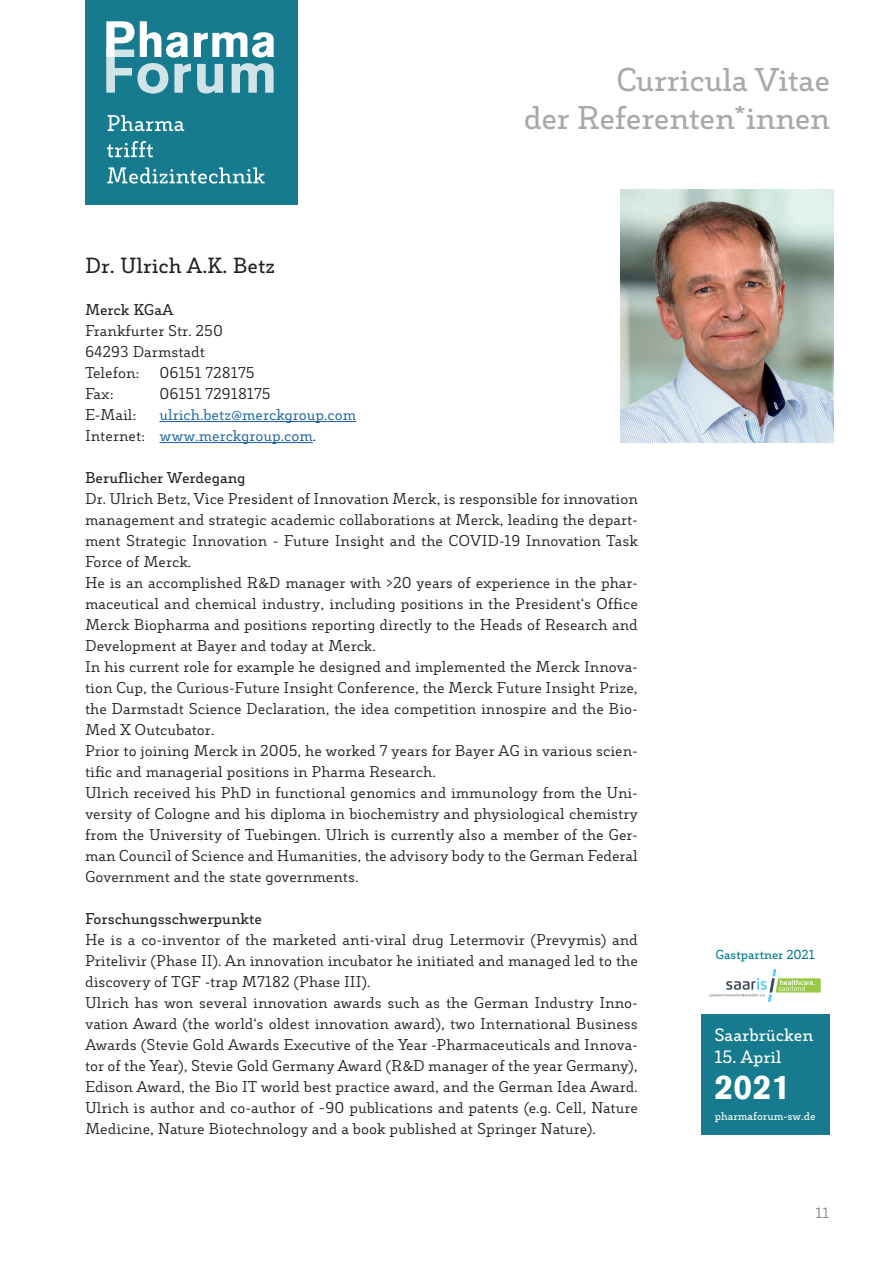
<style>
.page{position:relative;width:893px;height:1263px;background:#fff}
.page>*{position:absolute;margin:0;border:0;box-sizing:border-box;transform-origin:0 0}
.t1{font:900 33.45px "Akzidenz Grotesk";color:#fff}
.t2{font:600 31.5px/37.8px "Decour";letter-spacing:-.01em;color:#a8a9ad;text-align:right}
.Ref_Name{font:600 21px "Decour";color:#231f20}
.t3{font:600 17.1px "Decour";color:#fff}
.Text{font:15px/21px "Decour";color:#231f20;text-align:justify}
.Aufzählung{font:15px/21px "Decour";color:#231f20;text-align:justify}
.Text-2{font:15px "Decour";color:#175d9e}
.Text-3{font:600 15px "Decour";color:#231f20}
.t4{font:14.25px "Decour";color:#808285}
.t5{font:600 12.45px "Decour";color:#01778d}
.t6{font:600 10.95px "Decour";color:#fff}
.s1{color:#231f20}
</style>
<div class="page">
<div style="left:85px;top:0;width:213px;height:205px;background:#167b8e"></div>
<svg style="left:106px;top:21px;width:168px;height:73px"></svg>
<svg style="left:107px;top:167px;width:158px;height:17px"></svg>
<svg style="left:107px;top:141px;width:46px;height:16px"></svg>
<svg style="left:108px;top:115px;width:76px;height:16px"></svg>
<div style="left:701px;top:1014px;width:128px;height:120px;background:#167b8e"></div>
<svg style="left:709px;top:969px;width:112px;height:33px"></svg>
<hr style="left:159px;top:421px;width:197px;height:1px;background:#175d9e">
<hr style="left:159px;top:442px;width:154px;height:1px;background:#175d9e">
<svg style="left:619px;top:197px;width:2px;height:174px"></svg>
<img style="left:621px;top:189px;width:212px;height:253px">
<h2 class="t2" style="left:524px;top:61px;width:308px">Curricula Vitae<br>der Referenten*innen</h2>
<p class="Ref_Name" style="left:85px;top:252px;width:192px">Dr. Ulrich A.K. Betz</p>
<p class="Text-3" style="left:85px;top:300px;width:90px">Merck KGaA</p>
<p class="Text" style="left:85px;top:320px;width:139px">Frankfurter Str. 250</p>
<p class="Text" style="left:85px;top:341px;width:122px">64293 Darmstadt</p>
<p class="Text" style="left:85px;top:362px;width:56px">Telefon:</p>
<p class="Text" style="left:159px;top:362px;width:97px">06151 728175</p>
<p class="Text" style="left:85px;top:383px;width:30px">Fax:</p>
<p class="Text" style="left:159px;top:383px;width:113px">06151 72918175</p>
<p class="Text" style="left:85px;top:404px;width:53px">E-Mail:</p>
<p class="Text-2" style="left:159px;top:406px;width:198px">ulrich.betz@merckgroup.com</p>
<p class="Text-2" style="left:85px;top:427px;width:233px"><span class="s1">Internet:</span> www.merckgroup.com<span class="s1">.</span></p>
<p class="Text-3" style="left:85px;top:468px;width:162px">Beruflicher Werdegang</p>
<p class="Text" style="left:85px;top:488px;width:554px">Dr. Ulrich Betz, Vice President of Innovation Merck, is responsible for innovation management and strategic academic collaborations at Merck, leading the depart&shy;ment Strategic Innovation - Future Insight and the COVID-19 Innovation Task Force of Merck.</p>
<p class="Text" style="left:85px;top:572px;width:554px">He is an accomplished R&amp;D manager with &gt;20 years of experience in the phar&shy;maceutical and chemical industry, including positions in the President‘s Office Merck Biopharma and positions reporting directly to the Heads of Research and Development at Bayer and today at Merck.</p>
<p class="Text" style="left:85px;top:656px;width:554px">In his current role for example he designed and implemented the Merck Innova&shy;tion Cup, the Curious-Future Insight Conference, the Merck Future Insight Prize, the Darmstadt Science Declaration, the idea competition innospire and the Bio-Med X Outcubator.</p>
<p class="Text" style="left:85px;top:740px;width:554px">Prior to joining Merck in 2005, he worked 7 years for Bayer AG in various scien&shy;tific and managerial positions in Pharma Research.</p>
<p class="Text" style="left:85px;top:782px;width:555px">Ulrich received his PhD in functional genomics and immunology from the Uni&shy;versity of Cologne and his diploma in biochemistry and physiological chemistry from the University of Tuebingen. Ulrich is currently also a member of the Ger&shy;man Council of Science and Humanities, the advisory body to the German Federal Government and the state governments.</p>
<p class="Text-3" style="left:85px;top:909px;width:178px">Forschungsschwerpunkte</p>
<p class="Aufzählung" style="left:85px;top:929px;width:554px">He is a co-inventor of the marketed anti-viral drug Letermovir (Prevymis) and Pritelivir (Phase II). An innovation incubator he initiated and managed led to the discovery of TGF -trap M7182 (Phase III).</p>
<p class="Aufzählung" style="left:85px;top:992px;width:554px">Ulrich has won several innovation awards such as the German Industry Inno&shy;vation Award (the world‘s oldest innovation award), two International Business Awards (Stevie Gold Awards Executive of the Year -Pharmaceuticals and Innova&shy;tor of the Year), Stevie Gold Germany Award (R&amp;D manager of the year Germany), Edison Award, the Bio IT world best practice award, and the German Idea Award.<br>Ulrich is author and co-author of ~90 publications and patents (e.g. Cell, Nature Medicine, Nature Biotechnology and a book published at Springer Nature).</p>
<p class="t5" style="left:715px;top:946px;width:101px">Gastpartner 2021</p>
<p class="t3" style="left:714px;top:1024px;width:101px">Saarbrücken</p>
<p class="t3" style="left:714px;top:1046px;width:68px">15. April</p>
<h1 class="t1" style="left:714px;top:1065px;width:78px">2021</h1>
<p class="t6" style="left:715px;top:1110px;width:102px">pharmaforum-sw.de</p>
<p class="t4" style="left:816px;top:1204px;width:15px">11</p>
</div>
